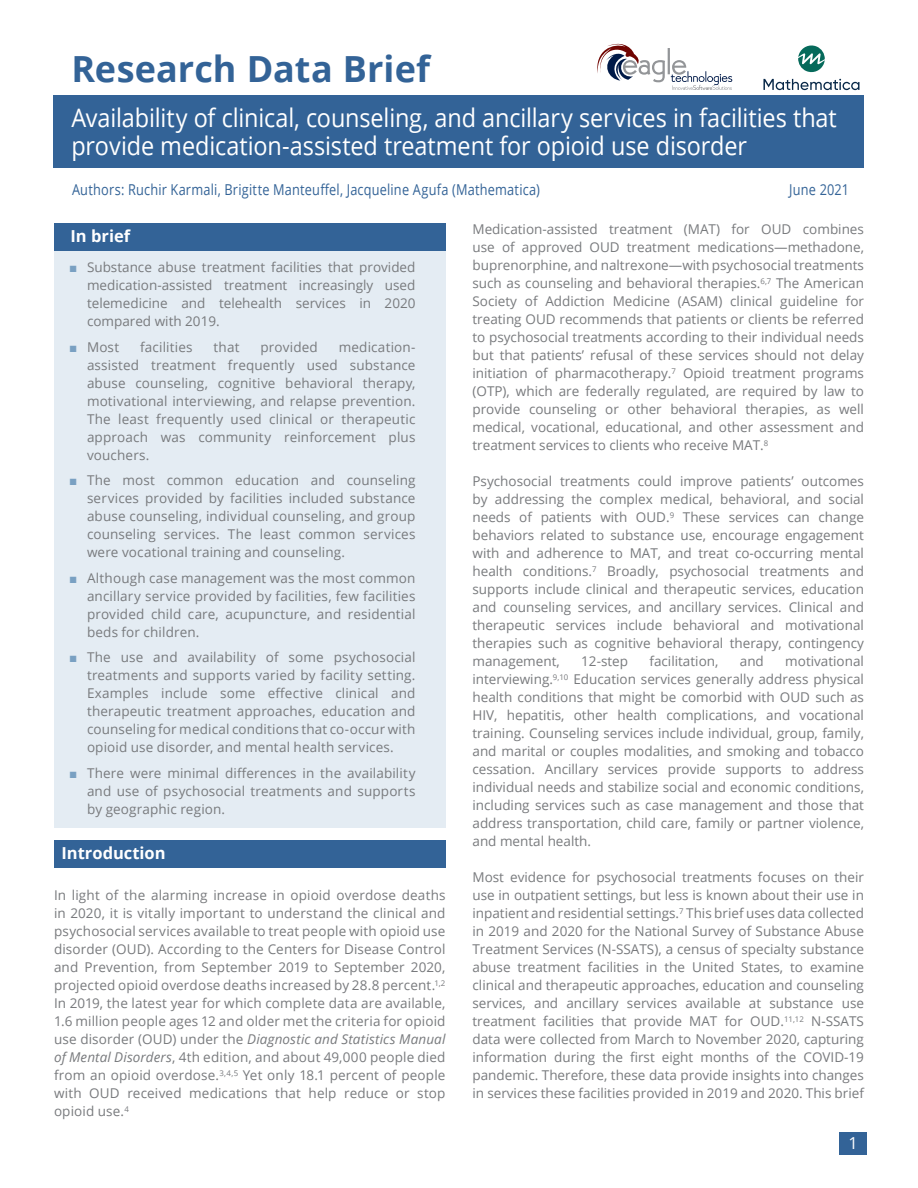
<style>
.page{position:relative;width:918px;height:1188px;background:#fff}
.page>*{position:absolute;margin:0;border:0;box-sizing:border-box;transform-origin:0 0}
.Main_Head{font:700 36px "Open Sans";letter-spacing:.005em;color:#336397}
.t1{font:25.5px/28.5px "Open Sans";letter-spacing:-.005em;color:#fff;scale:.92 1}
.Subhead{font:700 16.5px "Open Sans";color:#fff}
.t2{font:16.5px "Open Sans";color:#fff}
.Authors{font:15px "Open Sans";letter-spacing:.015em;color:#336397;scale:.85 1}
.Body_Text{font:13.5px/18px "Open Sans";letter-spacing:.005em;color:#787a7d;text-align:justify}
.s1{font-family:"Arial";color:#79a0c2}
.s2{font-style:italic}
</style>
<div class="page">
<div style="left:839px;top:1132px;width:28px;height:23px;background:#336397"></div>
<div style="left:54px;top:234px;width:392px;height:594px;background:#e4ecf3"></div>
<div style="left:54px;top:224px;width:392px;height:27px;background:#336397"></div>
<div style="left:54px;top:840px;width:392px;height:27px;background:#336397"></div>
<div style="left:53px;top:95px;width:810px;height:72px;background:#336397"></div>
<svg style="left:597px;top:44px;width:135px;height:46px"></svg>
<svg style="left:763px;top:45px;width:96px;height:45px"></svg>
<p class="Main_Head" style="left:71px;top:43px;width:360px">Research Data Brief</p>
<p class="t1" style="left:71px;top:102px;width:834px">Availability of clinical, counseling, and ancillary services in facilities that provide medication-assisted treatment for opioid use disorder</p>
<p class="Authors" style="left:72px;top:179px;width:552px">Authors: Ruchir Karmali, Brigitte Manteuffel, Jacqueline Agufa (Mathematica)</p>
<p class="Authors" style="left:789px;top:179px;width:72px">June 2021</p>
<p class="Subhead" style="left:70px;top:224px;width:61px">In brief</p>
<p class="Body_Text" style="left:87px;top:258px;width:330px;text-indent:-18px"><span class="s1">■</span> Substance abuse treatment facilities that provided medication-assisted treatment increasingly used telemedicine and telehealth services in 2020 compared with 2019.</p>
<p class="Body_Text" style="left:69px;top:337px;width:52px"><span class="s1">■</span> Most</p>
<p class="Body_Text" style="left:140px;top:337px;width:54px">facilities</p>
<p class="Body_Text" style="left:214px;top:337px;width:27px">that</p>
<p class="Body_Text" style="left:260px;top:337px;width:59px">provided</p>
<p class="Body_Text" style="left:87px;top:337px;width:330px;text-indent:252px">medication&shy;assisted treatment frequently used substance abuse counseling, cognitive behavioral therapy, motivational interviewing, and relapse prevention.<br>The least frequently used clinical or therapeutic approach was community reinforcement plus vouchers.</p>
<p class="Body_Text" style="left:87px;top:471px;width:330px;text-indent:-18px"><span class="s1">■</span> The most common education and counseling services provided by facilities included substance abuse counseling, individual counseling, and group counseling services. The least common services were vocational training and counseling.</p>
<p class="Body_Text" style="left:87px;top:568px;width:330px;text-indent:-18px"><span class="s1">■</span> Although case management was the most common ancillary service provided by facilities, few facilities provided child care, acupuncture, and residential beds for children.</p>
<p class="Body_Text" style="left:87px;top:648px;width:330px;text-indent:-18px"><span class="s1">■</span> The use and availability of some psychosocial treatments and supports varied by facility setting.<br>Examples include some effective clinical and therapeutic treatment approaches, education and counseling for medical conditions that co-occur with opioid use disorder, and mental health services.</p>
<p class="Body_Text" style="left:87px;top:763px;width:330px;text-indent:-18px"><span class="s1">■</span> There were minimal differences in the availability and use of psychosocial treatments and supports by geographic region.</p>
<p class="Subhead" style="left:62px;top:841px;width:106px">Introduction</p>
<p class="Body_Text" style="left:54px;top:886px;width:393px">In light of the alarming increase in opioid overdose deaths in 2020, it is vitally important to understand the clinical and psychosocial services available to treat people with opioid use disorder (OUD). According to the Centers for Disease Control and Prevention, from September 2019 to September 2020, projected opioid overdose deaths increased by 28.8 percent.<sup>1,2<br></sup>In 2019, the latest year for which complete data are available, 1.6 million people ages 12 and older met the criteria for opioid use disorder (OUD) under the <span class="s2">Diagnostic and Statistics Manual of Mental Disorders</span>, 4th edition, and about 49,000 people died from an opioid overdose.<sup>3,4,5</sup> Yet only 18.1 percent of people with OUD received medications that help reduce or stop opioid use.<sup>4</sup></p>
<p class="Body_Text" style="left:472px;top:220px;width:393px">Medication-assisted treatment (MAT) for OUD combines use of approved OUD treatment medications—methadone, buprenorphine, and naltrexone—with psychosocial treatments such as counseling and behavioral therapies.<sup>6,7</sup> The American Society of Addiction Medicine (ASAM) clinical guideline for treating OUD recommends that patients or clients be referred to psychosocial treatments according to their individual needs but that patients’ refusal of these services should not delay initiation of pharmacotherapy.<sup>7</sup> Opioid treatment programs (OTP), which are federally regulated, are required by law to provide counseling or other behavioral therapies, as well medical, vocational, educational, and other assessment and treatment services to clients who receive MAT.<sup>8</sup></p>
<p class="Body_Text" style="left:472px;top:472px;width:393px">Psychosocial treatments could improve patients’ outcomes by addressing the complex medical, behavioral, and social needs of patients with OUD.<sup>9</sup> These services can change behaviors related to substance use, encourage engagement with and adherence to MAT, and treat co-occurring mental health conditions.<sup>7</sup> Broadly, psychosocial treatments and supports include clinical and therapeutic services, education and counseling services, and ancillary services. Clinical and therapeutic services include behavioral and motivational therapies such as cognitive behavioral therapy, contingency management,</p>
<p class="Body_Text" style="left:581px;top:652px;width:48px">12-step</p>
<p class="Body_Text" style="left:649px;top:652px;width:70px">facilitation,</p>
<p class="Body_Text" style="left:740px;top:652px;width:26px">and</p>
<p class="Body_Text" style="left:472px;top:652px;width:393px;text-indent:313px">motivational interviewing.<sup>9,10</sup> Education services generally address physical health conditions that might be comorbid with OUD such as HIV, hepatitis, other health complications, and vocational training. Counseling services include individual, group, family, and marital or couples modalities, and smoking and tobacco cessation. Ancillary services provide supports to address individual needs and stabilize social and economic conditions, including services such as case management and those that address transportation, child care, family or partner violence, and mental health.</p>
<p class="Body_Text" style="left:472px;top:868px;width:393px">Most evidence for psychosocial treatments focuses on their use in outpatient settings, but less is known about their use in inpatient and residential settings.<sup>7</sup> This brief uses data collected in 2019 and 2020 for the National Survey of Substance Abuse Treatment Services (N-SSATS), a census of specialty substance abuse treatment facilities in the United States, to examine clinical and therapeutic approaches, education and counseling services, and ancillary services available at substance use treatment facilities that provide MAT for OUD.<sup>11,12</sup> N-SSATS data were collected from March to November 2020, capturing information during the first eight months of the COVID-19 pandemic. Therefore, these data provide insights into changes in services these facilities provided in 2019 and 2020. This brief</p>
<p class="t2" style="left:848px;top:1132px;width:11px">1</p>
</div>
